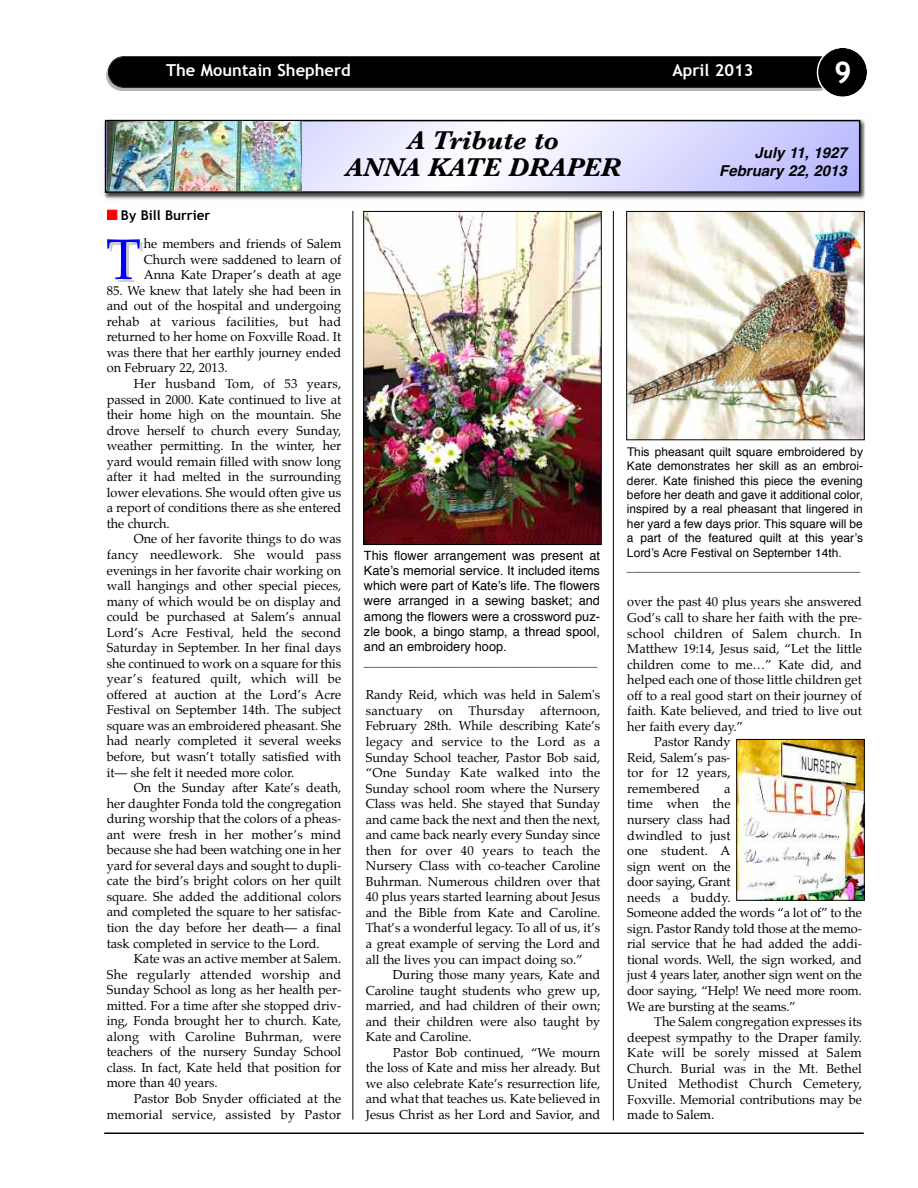
<style>
.page{position:relative;width:918px;height:1188px;background:#fff}
.page>*{position:absolute;margin:0;border:0;box-sizing:border-box;transform-origin:0 0}
.t1{font:57.45px "Palatino";color:#00f}
.t2{font:700 30px "Trebuchet MS";color:#fff}
.t3{font:italic 700 27px/27px "Baskerville";color:#000;text-align:center}
.t4{font:700 16.5px "Trebuchet MS";color:#fff}
.t5{font:italic 700 15px/18px "Helvetica";color:#000;text-align:right}
.t6{font:700 13.5px "Trebuchet MS";color:#000}
.t7{font:12.75px/15.6px "Palatino";color:#000;text-align:justify}
.t8{font:12.75px/15.3px "Helvetica";color:#000;text-align:justify}
.t9{font:12.75px/15.6px "Palatino";letter-spacing:.02em;color:#000;text-align:right}
.t10{font:12px/14.4px "Helvetica";color:#000}
.s1{color:#f00}
</style>
<div class="page">
<div style="left:106px;top:59px;width:728px;height:32px;background:#b3b3b3;border-radius:16px"></div>
<div style="left:109px;top:57px;width:726px;height:30px;background:#000;border-radius:15px"></div>
<div style="left:108px;top:56px;width:727px;height:32px;border:2px solid #000;border-radius:16px"></div>
<svg style="left:817px;top:48px;width:50px;height:49px"></svg>
<hr style="left:104px;top:1132px;width:760px;height:2px;background:#000">
<img style="left:103px;top:119px;width:763px;height:81px">
<svg style="left:302px;top:123px;width:555px;height:67px"></svg>
<div style="left:105px;top:120px;width:755px;height:73px;border:2px solid #000"></div>
<hr style="left:613px;top:211px;width:1px;height:909px;background:#000">
<hr style="left:353px;top:211px;width:1px;height:909px;background:#000">
<img style="left:108px;top:122px;width:194px;height:69px">
<img style="left:629px;top:213px;width:233px;height:225px">
<img style="left:365px;top:213px;width:235px;height:330px">
<div style="left:363px;top:211px;width:239px;height:334px;border:1px solid #000"></div>
<img style="left:738px;top:741px;width:125px;height:157px">
<div style="left:736px;top:739px;width:129px;height:161px;border:1px solid #000"></div>
<p class="t4" style="left:166px;top:61px;width:186px">The Mountain Shepherd</p>
<p class="t4" style="left:672px;top:61px;width:83px">April 2013</p>
<h2 class="t2" style="left:834px;top:54px;width:19px">9</h2>
<h3 class="t3" style="left:345px;top:127px;width:277px">A Tribute to<br>ANNA KATE DRAPER</h3>
<p class="t5" style="left:719px;top:145px;width:129px">July 11, 1927<br>February 22, 2013</p>
<p class="t6" style="left:107px;top:207px;width:105px"><span class="s1">■</span> By Bill Burrier</p>
<h1 class="t1" style="left:106px;top:232px;width:37px">T</h1>
<p class="t7" style="left:144px;top:237px;width:199px">he members and friends of Salem Church were saddened to learn of Anna Kate Draper’s death at age</p>
<p class="t7" style="left:107px;top:283px;width:236px">85. We knew that lately she had been in and out of the hospital and undergoing rehab at various facilities, but had returned to her home on Foxville Road. It was there that her earthly journey ended on February 22, 2013.</p>
<p class="t7" style="left:107px;top:377px;width:236px;text-indent:27px">Her husband Tom, of 53 years, passed in 2000. Kate continued to live at their home high on the mountain. She drove herself to church every Sunday, weather permitting. In the winter, her yard would remain filled with snow long after it had melted in the surrounding lower elevations. She would often give us a report of conditions there as she entered the church.</p>
<p class="t7" style="left:107px;top:532px;width:236px;text-indent:27px">One of her favorite things to do was fancy needlework. She would pass evenings in her favorite chair working on wall hangings and other special pieces, many of which would be on display and could be purchased at Salem’s annual Lord’s Acre Festival, held the second Saturday in September. In her final days she continued to work on a square for this year’s featured quilt, which will be offered at auction at the Lord’s Acre Festival on September 14th. The subject square was an embroidered pheasant. She had nearly completed it several weeks before, but wasn’t totally satisfied with it— she felt it needed more color.</p>
<p class="t7" style="left:107px;top:781px;width:236px;text-indent:27px">On the Sunday after Kate’s death, her daughter Fonda told the congregation during worship that the colors of a pheas&shy;ant were fresh in her mother’s mind because she had been watching one in her yard for several days and sought to dupli&shy;cate the bird’s bright colors on her quilt square. She added the additional colors and completed the square to her satisfac&shy;tion the day before her death— a final task completed in service to the Lord.</p>
<p class="t7" style="left:107px;top:952px;width:236px;text-indent:27px">Kate was an active member at Salem.<br>She regularly attended worship and Sunday School as long as her health per&shy;mitted. For a time after she stopped driv&shy;ing, Fonda brought her to church. Kate, along with Caroline Buhrman, were teachers of the nursery Sunday School class. In fact, Kate held that position for more than 40 years.</p>
<p class="t9" style="left:107px;top:1092px;width:236px">Pastor Bob Snyder officiated at the memorial service, assisted by Pastor</p>
<p class="t8" style="left:364px;top:548px;width:238px">This flower arrangement was present at Kate’s memorial service. It included items which were part of Kate’s life. The flowers were arranged in a sewing basket; and among the flowers were a crossword puz&shy;zle book, a bingo stamp, a thread spool, and an embroidery hoop.</p>
<p class="t10" style="left:364px;top:656px;width:235px">___________________________________</p>
<p class="t7" style="left:366px;top:688px;width:236px">Randy Reid, which was held in Salem's sanctuary on Thursday afternoon, February 28th. While describing Kate’s legacy and service to the Lord as a Sunday School teacher, Pastor Bob said, “One Sunday Kate walked into the Sunday school room where the Nursery Class was held. She stayed that Sunday and came back the next and then the next, and came back nearly every Sunday since then for over 40 years to teach the Nursery Class with co-teacher Caroline Buhrman. Numerous children over that 40 plus years started learning about Jesus and the Bible from Kate and Caroline.<br>That’s a wonderful legacy. To all of us, it’s a great example of serving the Lord and all the lives you can impact doing so.”</p>
<p class="t7" style="left:366px;top:968px;width:236px;text-indent:27px">During those many years, Kate and Caroline taught students who grew up, married, and had children of their own; and their children were also taught by Kate and Caroline.</p>
<p class="t7" style="left:366px;top:1046px;width:236px;text-indent:27px">Pastor Bob continued, “We mourn the loss of Kate and miss her already. But we also celebrate Kate’s resurrection life, and what that teaches us. Kate believed in Jesus Christ as her Lord and Savior, and</p>
<p class="t10" style="left:627px;top:445px;width:238px">This pheasant quilt square embroidered by Kate demonstrates her skill as an embroi&shy;derer. Kate finished this piece the evening before her death and gave it additional color, inspired by a real pheasant that lingered in her yard a few days prior. This square will be a part of the featured quilt at this year’s Lord’s Acre Festival on September 14th. ___________________________________</p>
<p class="t7" style="left:627px;top:595px;width:236px">over the past 40 plus years she answered</p>
<p class="t7" style="left:627px;top:611px;width:236px">God’s call to share her faith with the pre-</p>
<p class="t9" style="left:627px;top:626px;width:236px">school children of Salem church. In</p>
<p class="t7" style="left:627px;top:642px;width:236px">Matthew 19:14, Jesus said, “Let the little</p>
<p class="t7" style="left:627px;top:657px;width:236px">children come to me…” Kate did, and</p>
<p class="t7" style="left:627px;top:673px;width:236px">helped each one of those little children get</p>
<p class="t7" style="left:627px;top:688px;width:236px">off to a real good start on their journey of</p>
<p class="t7" style="left:627px;top:704px;width:236px">faith. Kate believed, and tried to live out</p>
<p class="t7" style="left:627px;top:719px;width:117px">her faith every day.”</p>
<p class="t7" style="left:654px;top:735px;width:78px">Pastor Randy</p>
<p class="t7" style="left:627px;top:751px;width:105px">Reid, Salem’s pas-</p>
<p class="t7" style="left:627px;top:766px;width:105px">tor for 12 years,</p>
<p class="t7" style="left:627px;top:782px;width:74px">remembered</p>
<p class="t7" style="left:627px;top:782px;width:236px;text-align:left;text-indent:97px">a<br>time when the<br>nursery class had<br>dwindled to just<br>one student. A<br>sign went on the<br>door saying, Grant<br>needs a buddy.<br>Someone added the words “a lot of” to the sign. Pastor Randy told those at the memo&shy;rial service that he had added the addi&shy;tional words. Well, the sign worked, and just 4 years later, another sign went on the door saying, “Help! We need more room.<br>We are bursting at the seams.”</p>
<p class="t7" style="left:627px;top:1015px;width:236px;text-indent:27px">The Salem congregation expresses its deepest sympathy to the Draper family.<br>Kate will be sorely missed at Salem Church. Burial was in the Mt. Bethel United Methodist Church Cemetery, Foxville. Memorial contributions may be made to Salem.</p>
</div>
